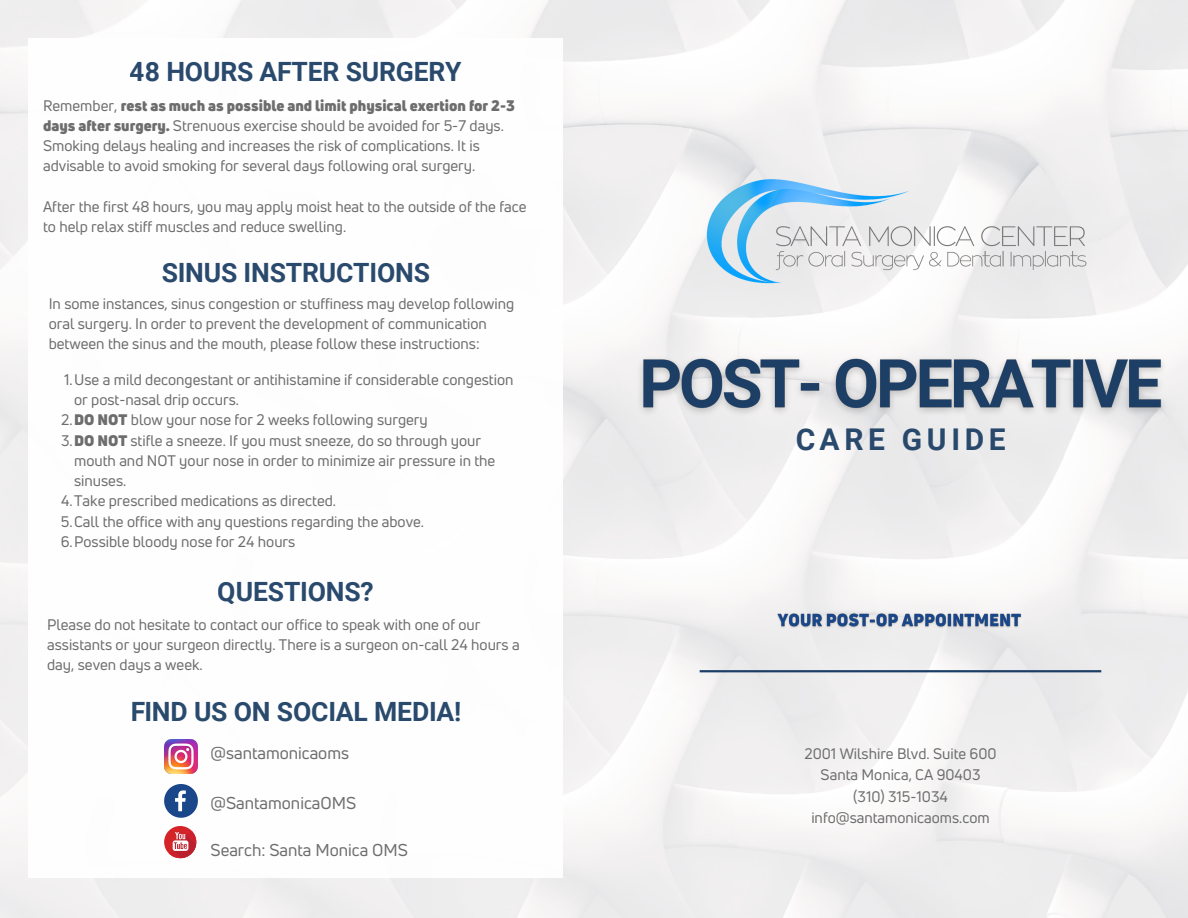
<style>
.page{position:relative;width:1188px;height:918px;background:#fff}
.page>*{position:absolute;margin:0;border:0;box-sizing:border-box;transform-origin:0 0}
.t1{font:700 30px "Roboto";letter-spacing:.155em;color:#1d3f65}
.t2{font:700 26.55px "Roboto";letter-spacing:-.005em;color:#1d3f65}
.t3{font:16.8px "Uni Neue";color:#6d6d6d}
.t4{font:15px/20.2px "Uni Neue";color:#6d6d6d}
.s1{font-weight:900}
</style>
<div class="page">
<img style="left:691px;top:159px;width:419px;height:146px">
<img style="left:627px;top:336px;width:545px;height:102px">
<img style="left:164px;top:740px;width:34px;height:33px">
<svg style="left:164px;top:784px;width:34px;height:34px"></svg>
<div style="left:164px;top:826px;width:32px;height:32px;background:#d42428;border-radius:50%"></div>
<svg style="left:169px;top:831px;width:28px;height:28px"></svg>
<img style="left:773px;top:606px;width:252px;height:30px">
<hr style="left:700px;top:670px;width:401px;height:2px;background:#1d3f65">
<h2 class="t2" style="left:130px;top:56px;width:333px">48 HOURS AFTER SURGERY</h2>
<p class="t4" style="left:43px;top:95px;width:473px">Remember, <span class="s1">rest as much as possible and limit physical exertion for 2-3 days after surgery.</span> Strenuous exercise should be avoided for 5-7 days.<br>Smoking delays healing and increases the risk of complications. It is advisable to avoid smoking for several days following oral surgery.</p>
<p class="t4" style="left:43px;top:196px;width:485px">After the first 48 hours, you may apply moist heat to the outside of the face to help relax stiff muscles and reduce swelling.</p>
<h2 class="t2" style="left:162px;top:258px;width:270px">SINUS INSTRUCTIONS</h2>
<p class="t4" style="left:49px;top:293px;width:467px">In some instances, sinus congestion or stuffiness may develop following oral surgery. In order to prevent the development of communication between the sinus and the mouth, please follow these instructions:</p>
<p class="t4" style="left:64px;top:369px;width:451px">1.Use a mild decongestant or antihistamine if considerable congestion</p>
<p class="t4" style="left:74px;top:389px;width:166px">or post-nasal drip occurs.</p>
<p class="t4" style="left:61px;top:410px;width:368px">2.<span class="s1">DO NOT</span> blow your nose for 2 weeks following surgery</p>
<p class="t4" style="left:61px;top:430px;width:422px">3.<span class="s1">DO NOT</span> stifle a sneeze. If you must sneeze, do so through your</p>
<p class="t4" style="left:74px;top:450px;width:423px">mouth and NOT your nose in order to minimize air pressure in the</p>
<p class="t4" style="left:74px;top:470px;width:54px">sinuses.</p>
<p class="t4" style="left:61px;top:491px;width:276px">4.Take prescribed medications as directed.</p>
<p class="t4" style="left:61px;top:511px;width:365px">5.Call the office with any questions regarding the above.</p>
<p class="t4" style="left:61px;top:531px;width:236px">6.Possible bloody nose for 24 hours</p>
<h2 class="t2" style="left:218px;top:576px;width:158px">QUESTIONS?</h2>
<p class="t4" style="left:47px;top:614px;width:474px">Please do not hesitate to contact our office to speak with one of our assistants or your surgeon directly. There is a surgeon on-call 24 hours a day, seven days a week.</p>
<h2 class="t2" style="left:130px;top:697px;width:333px">FIND US ON SOCIAL MEDIA!</h2>
<p class="t3" style="left:211px;top:741px;width:140px">@santamonicaoms</p>
<p class="t3" style="left:211px;top:791px;width:147px">@SantamonicaOMS</p>
<p class="t3" style="left:211px;top:838px;width:199px">Search: Santa Monica OMS</p>
<h1 class="t1" style="left:795px;top:422px;width:212px">CARE GUIDE</h1>
<p class="t4" style="left:804px;top:742px;width:194px;line-height:21px;text-align:center">2001 Wilshire Blvd. Suite 600<br>Santa Monica, CA 90403</p>
<p class="t4" style="left:811px;top:786px;width:180px;line-height:21px;text-align:center">(310) 315-1034 info@santamonicaoms.com</p>
</div>
